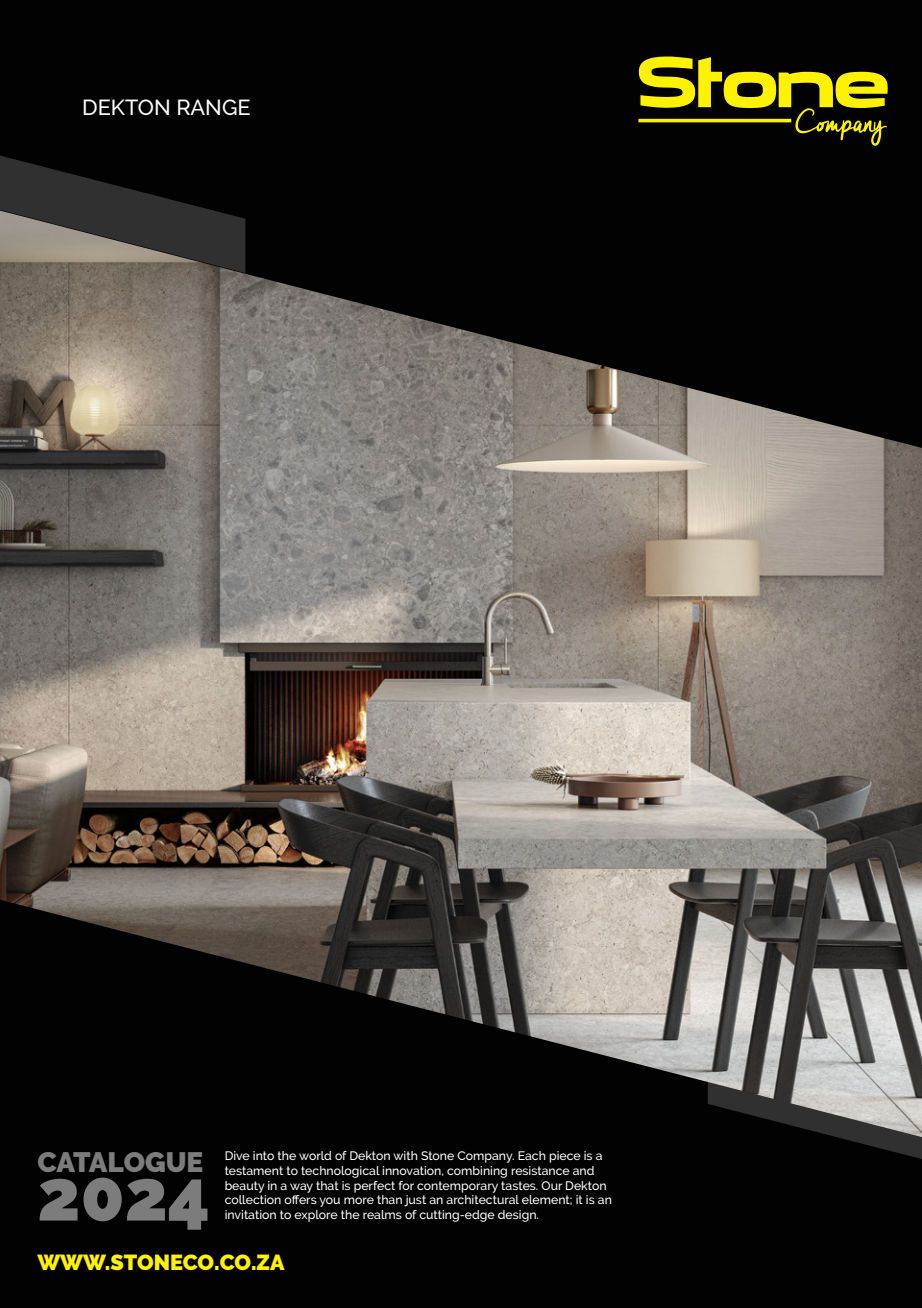
<style>
.page{position:relative;width:922px;height:1308px;background:#020202}
.page>*{position:absolute;margin:0;border:0;box-sizing:border-box;transform-origin:0 0}
.t1{font:900 72px "Raleway";color:#7c7c7c}
.t2{font:900 28px "Raleway";letter-spacing:-.005em;color:#7c7c7c}
.t3{font:900 21.6px "Raleway";color:#fff200}
.t4{font:500 21.6px "Raleway";color:#fff}
.t5{font:500 12.4px/14.8px "Raleway";color:#fff}
</style>
<div class="page">
<svg style="left:837px;top:1137px;width:85px;height:22px"></svg>
<svg style="left:0;top:156px;width:214px;height:55px"></svg>
<svg style="left:638px;top:57px;width:250px;height:89px"></svg>
<img style="left:0;top:211px;width:922px;height:926px">
<h3 class="t4" style="left:82px;top:95px;width:170px">DEKTON RANGE</h3>
<p class="t5" style="left:225px;top:1148px;width:389px">Dive into the world of Dekton with Stone Company. Each piece is a testament to technological innovation, combining resistance and beauty in a way that is perfect for contemporary tastes. Our Dekton collection offers you more than just an architectural element; it is an invitation to explore the realms of cutting-edge design.</p>
<h3 class="t3" style="left:37px;top:1250px;width:249px">WWW.STONECO.CO.ZA</h3>
<h2 class="t2" style="left:37px;top:1146px;width:167px">CATALOGUE</h2>
<h1 class="t1" style="left:37px;top:1153px;width:174px">2024</h1>
</div>
